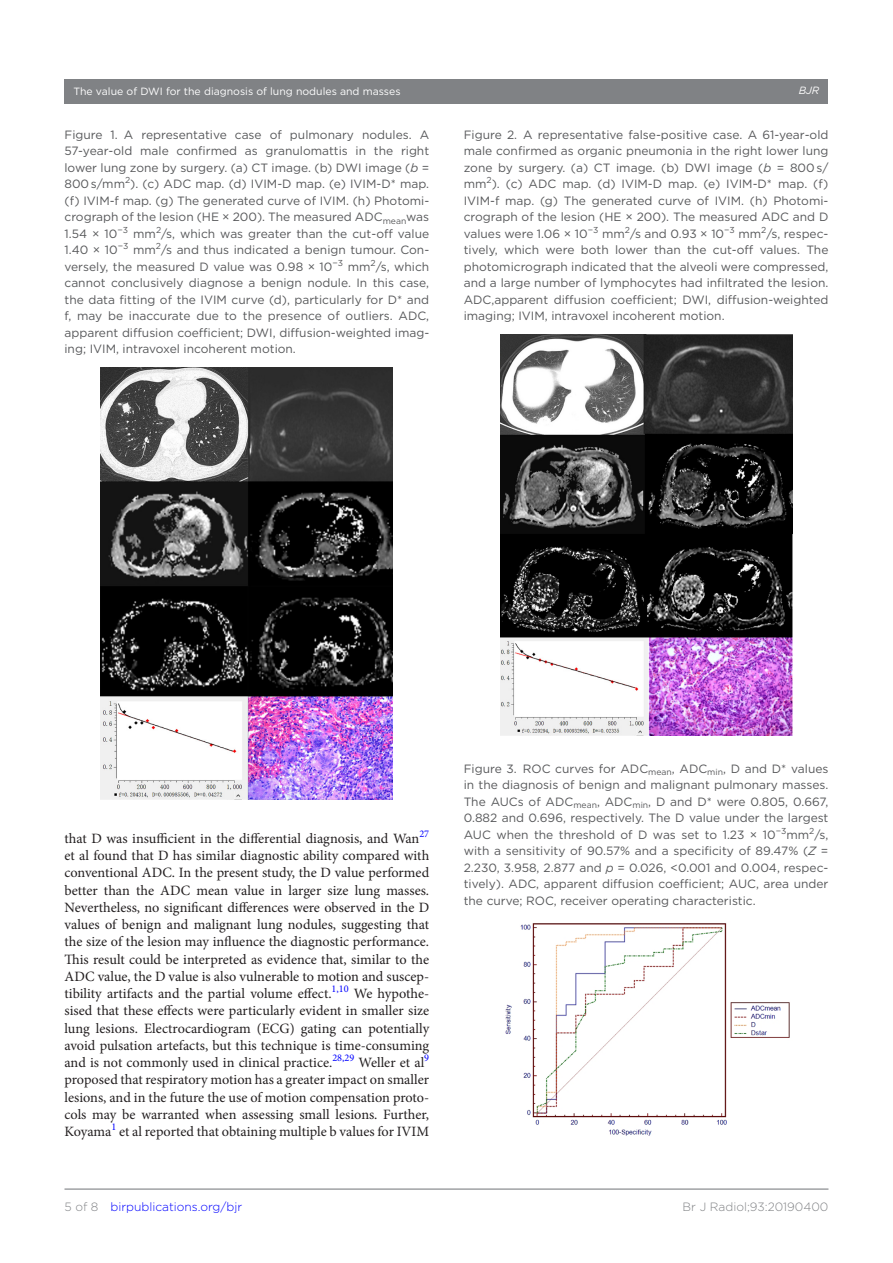
<style>
.page{position:relative;width:893px;height:1263px;background:#fff}
.page>*{position:absolute;margin:0;border:0;box-sizing:border-box;transform-origin:0 0}
.t1{font:14.25px/17.2px "Minion Pro";color:#231f20;text-align:justify}
.t2{font:12px/16.5px "Gotham";color:#57585a;text-align:justify}
.t3{font:300 12px "Gotham";color:#00f}
.t4{font:300 12px "Gotham";color:#808285}
.t5{font:10.5px "Gotham";color:#fff}
.t6{font:italic 10.5px "Gotham";color:#fff}
.s1{font-style:italic}
.s2{color:#808285}
</style>
<div class="page">
<hr style="left:64px;top:1188px;width:764px;height:2px;background:#808285">
<div style="left:64px;top:79px;width:764px;height:24px;background:#808285"></div>
<img style="left:101px;top:367px;width:292px;height:432px">
<img style="left:500px;top:334px;width:292px;height:401px">
<img style="left:505px;top:923px;width:285px;height:213px">
<p class="t5" style="left:74px;top:85px;width:329px">The value of DWI for the diagnosis of lung nodules and masses</p>
<p class="t6" style="left:799px;top:85px;width:22px">BJR</p>
<p class="t2" style="left:64px;top:126px;width:366px">Figure 1. A representative case of pulmonary nodules. A 57-year-old male confirmed as granulomattis in the right lower lung zone by surgery. (a) CT image. (b) DWI image (<span class="s1">b</span> = 800 s/mm<sup>2</sup>). (c) ADC map. (d) IVIM-D map. (e) IVIM-D* map. (f) IVIM-f map. (g) The generated curve of IVIM. (h) Photomi&shy;crograph of the lesion (HE × 200). The measured ADC<sub>mean</sub>was 1.54 × 10<sup>−3</sup> mm<sup>2</sup>/s, which was greater than the cut-off value 1.40 × 10<sup>−3</sup> mm<sup>2</sup>/s and thus indicated a benign tumour. Con&shy;versely, the measured D value was 0.98 × 10<sup>−3</sup> mm<sup>2</sup>/s, which cannot conclusively diagnose a benign nodule. In this case, the data fitting of the IVIM curve (d), particularly for D* and f, may be inaccurate due to the presence of outliers. ADC, apparent diffusion coefficient; DWI, diffusion-weighted imag&shy;ing; IVIM, intravoxel incoherent motion.</p>
<p class="t2" style="left:464px;top:126px;width:366px">Figure 2. A representative false-positive case. A 61-year-old male confirmed as organic pneumonia in the right lower lung zone by surgery. (a) CT image. (b) DWI image (<span class="s1">b</span> = 800 s/ mm<sup>2</sup>). (c) ADC map. (d) IVIM-D map. (e) IVIM-D* map. (f)<br>IVIM-f map. (g) The generated curve of IVIM. (h) Photomi&shy;crograph of the lesion (HE × 200). The measured ADC and D values were 1.06 × 10<sup>−3</sup> mm<sup>2</sup>/s and 0.93 × 10<sup>−3</sup> mm<sup>2</sup>/s, respec&shy;tively, which were both lower than the cut-off values. The photomicrograph indicated that the alveoli were compressed, and a large number of lymphocytes had infiltrated the lesion.<br>ADC,apparent diffusion coefficient; DWI, diffusion-weighted imaging; IVIM, intravoxel incoherent motion.</p>
<p class="t1" style="left:64px;top:830px;width:366px">that D was insufficient in the differential diagnosis, and Wan<sup>27 </sup>et al found that D has similar diagnostic ability compared with conventional ADC. In the present study, the D value performed better than the ADC mean value in larger size lung masses.<br>Nevertheless, no significant differences were observed in the D values of benign and malignant lung nodules, suggesting that the size of the lesion may influence the diagnostic performance.<br>This result could be interpreted as evidence that, similar to the ADC value, the D value is also vulnerable to motion and suscep&shy;tibility artifacts and the partial volume effect.<sup>1,10</sup> We hypothe&shy;sised that these effects were particularly evident in smaller size lung lesions. Electrocardiogram (ECG) gating can potentially avoid pulsation artefacts, but this technique is time-consuming and is not commonly used in clinical practice.<sup>28,29</sup> Weller et al<sup>9 </sup>proposed that respiratory motion has a greater impact on smaller lesions, and in the future the use of motion compensation proto&shy;cols may be warranted when assessing small lesions. Further, Koyama<sup>1</sup> et al reported that obtaining multiple b values for IVIM</p>
<p class="t2" style="left:464px;top:760px;width:366px">Figure 3. ROC curves for ADC<sub>mean</sub>, ADC<sub>min</sub>, D and D* values in the diagnosis of benign and malignant pulmonary masses.<br>The AUCs of ADC<sub>mean</sub>, ADC<sub>min</sub>, D and D* were 0.805, 0.667, 0.882 and 0.696, respectively. The D value under the largest AUC when the threshold of D was set to 1.23 × 10<sup>−3</sup>mm<sup>2</sup>/s, with a sensitivity of 90.57% and a specificity of 89.47% (<span class="s1">Z</span> = 2.230, 3.958, 2.877 and <span class="s1">p</span> = 0.026, ﹤0.001 and 0.004, respec&shy;tively). ADC, apparent diffusion coefficient; AUC, area under the curve; ROC, receiver operating characteristic.</p>
<p class="t3" style="left:64px;top:1199px;width:179px"><span class="s2">5 of 8</span> birpublications.org/bjr</p>
<p class="t4" style="left:683px;top:1199px;width:147px">Br J Radiol;93:20190400</p>
</div>
